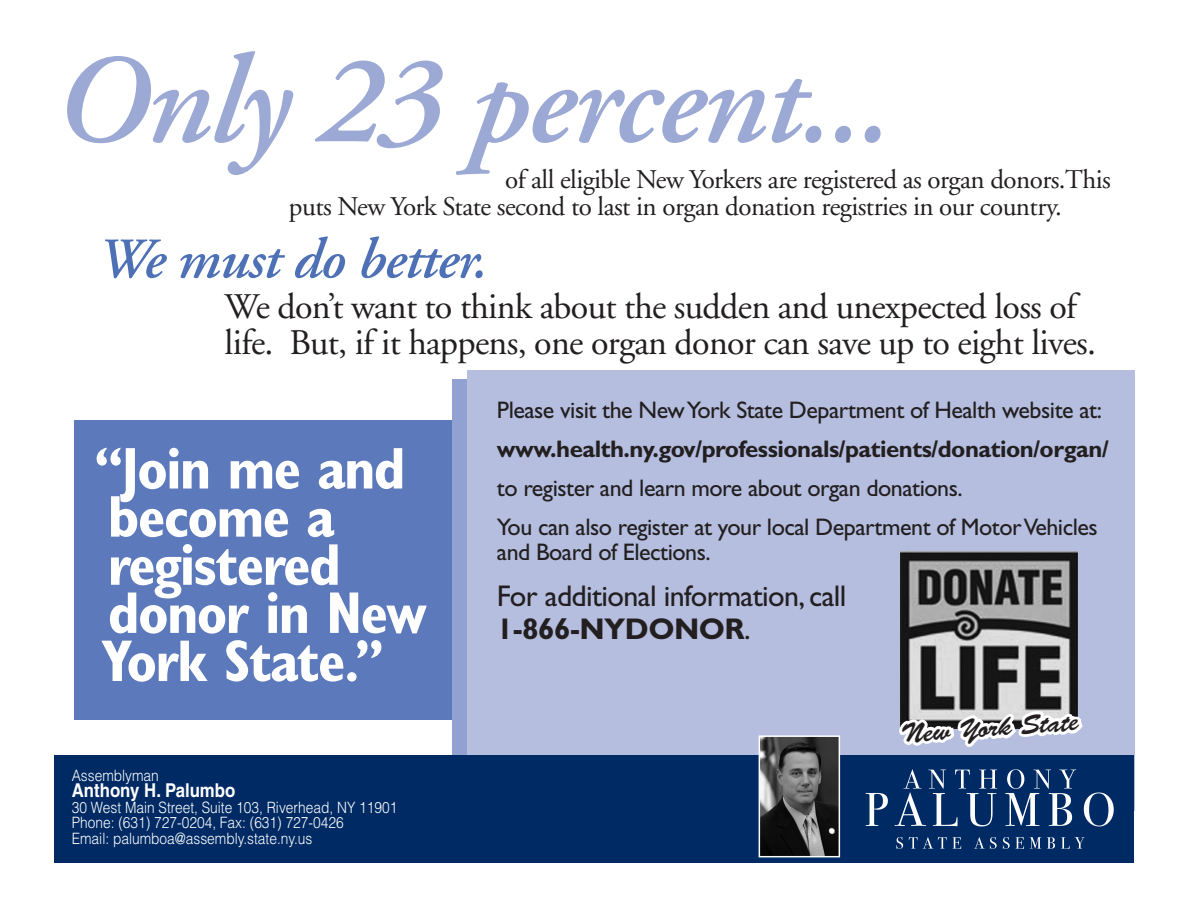
<style>
.page{position:relative;width:1188px;height:918px;background:#fff}
.page>*{position:absolute;margin:0;border:0;box-sizing:border-box;transform-origin:0 0}
.t1{font:italic 600 126px "Adobe Garamond";letter-spacing:-.02em;color:#9ba9d4}
.t2{font:700 condensed 59.1px/48.2px "Gill Sans";letter-spacing:-.03em;color:#fff}
.t3{font:italic 600 57.15px "Adobe Garamond";letter-spacing:-.02em;color:#4e71b6}
.t4{font:36px/36px "Adobe Garamond";letter-spacing:-.02em;color:#231f20}
.t5{font:30px/33px "Gill Sans";letter-spacing:-.02em;color:#231f20}
.t6{font:27px/27px "Adobe Garamond";letter-spacing:-.02em;color:#231f20}
.t7{font:27px "Brush Script";color:#231f20}
.t8{font:24px/25.2px "Gill Sans";letter-spacing:-.02em;color:#231f20}
.t9{font:700 24px "Gill Sans";letter-spacing:-.02em;color:#231f20}
.t10{font:700 19.05px "Helvetica";color:#fff;scale:.88 1}
.t11{font:300 15.6px "Helvetica";color:#fff;scale:.88 1}
.s1{font-weight:700}
</style>
<div class="page">
<div style="left:75px;top:420px;width:422px;height:299px;background:#5b79bb"></div>
<div style="left:467px;top:370px;width:668px;height:441px;background:#b5bedf"></div>
<div style="left:54px;top:755px;width:1080px;height:108px;background:#002a64"></div>
<img style="left:865px;top:792px;width:249px;height:57px">
<img style="left:762px;top:738px;width:75px;height:116px">
<div style="left:759px;top:735px;width:81px;height:122px;border:2px solid #fff"></div>
<svg style="left:900px;top:551px;width:187px;height:298px"></svg>
<p class="t1" style="left:54px;top:32px;width:839px">Only 23 percent...</p>
<p class="t6" style="left:289px;top:167px;width:824px;text-indent:216px">of all eligible New Yorkers are registered as organ donors.This puts New York State second to last in organ donation registries in our country.</p>
<p class="t3" style="left:97px;top:228px;width:392px">We must do better.</p>
<p class="t4" style="left:225px;top:290px;width:873px">We don’t want to think about the sudden and unexpected loss of life. But, if it happens, one organ donor can save up to eight lives.</p>
<p class="t2" style="left:94px;top:444px;width:335px">“Join me and become a registered donor in New<br>York State.”</p>
<p class="t11" style="left:72px;top:766px;width:100px">Assemblyman</p>
<p class="t10" style="left:72px;top:779px;width:187px">Anthony H. Palumbo</p>
<p class="t11" style="left:72px;top:797px;width:372px">30 West Main Street, Suite 103, Riverhead, NY 11901</p>
<p class="t11" style="left:72px;top:813px;width:311px">Phone: (631) 727-0204, Fax: (631) 727-0426</p>
<p class="t11" style="left:72px;top:828px;width:275px">Email: palumboa@assembly.state.ny.us</p>
<p class="t8" style="left:497px;top:398px;width:607px">Please visit the New York State Department of Health website at:</p>
<p class="t9" style="left:497px;top:435px;width:613px">www.health.ny.gov/professionals/patients/donation/organ/</p>
<p class="t8" style="left:497px;top:475px;width:467px">to register and learn more about organ donations.</p>
<p class="t8" style="left:497px;top:514px;width:602px">You can also register at your local Department of Motor Vehicles and Board of Elections.</p>
<p class="t5" style="left:497px;top:580px;width:351px">For additional information, call<br><span class="s1">1-866-NYDONOR</span>.</p>
<p class="t7" style="left:900px;top:718px;width:179px;rotate:-4deg">New York State</p>
</div>
